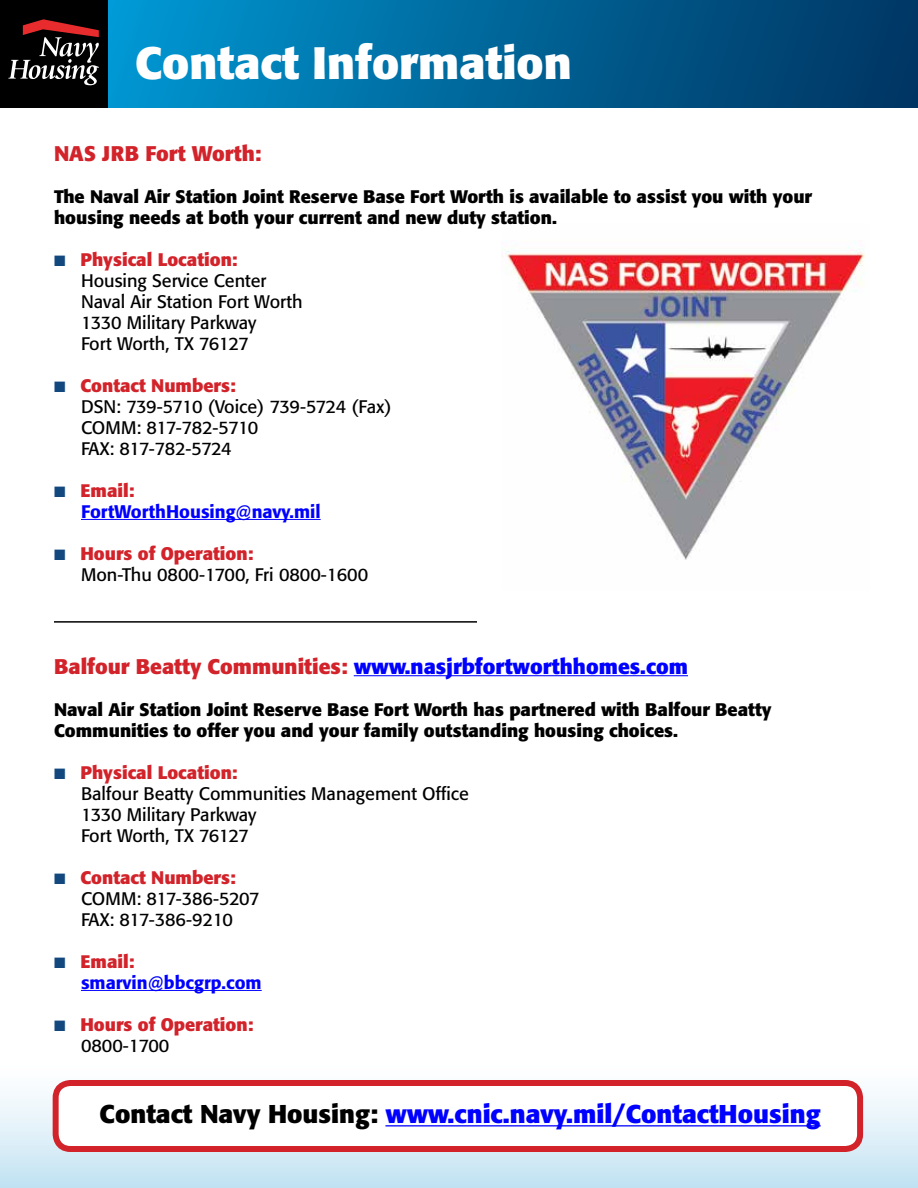
<style>
.page{position:relative;width:918px;height:1188px;background:#fff}
.page>*{position:absolute;margin:0;border:0;box-sizing:border-box;transform-origin:0 0}
.t1{font:700 45px "Formata";color:#fff}
.t2{font:700 25.5px "Formata";color:#00f}
.t3{font:700 21px "Formata";color:#00f}
.t4{font:700 21px "Formata";color:#d2232a}
.t5{font:700 18px/21px "Formata";color:#000}
.t6{font:18px/21px "Formata";color:#000}
.t7{font:18px/21px "Formata";letter-spacing:-.04em;color:#000}
.t8{font:500 18px/21px "Formata";color:#00f}
.t9{font:18px/21px "Formata";letter-spacing:-.02em;color:#000}
.t10{font:700 18px/21px "Formata";color:#d2232a}
.s1{color:#13487e}
.s2{font-weight:700;color:#d2232a}
.s3{color:#d2232a}
.s4{font-weight:400;color:#000}
.s5{color:#000}
</style>
<div class="page">
<svg style="left:108px;top:0;width:810px;height:108px;background:#006598"></svg>
<div style="left:1px;top:1062px;width:916px;height:126px;background:linear-gradient(to bottom,#fff,#c4e3f3)"></div>
<div style="left:0;top:0;width:108px;height:108px;background:#000"></div>
<svg style="left:8px;top:19px;width:91px;height:66px"></svg>
<img style="left:502px;top:242px;width:363px;height:318px">
<hr style="left:81px;top:519px;width:240px;height:1px;background:#00f">
<hr style="left:354px;top:675px;width:334px;height:1px;background:#00f">
<hr style="left:81px;top:990px;width:181px;height:1px;background:#00f">
<hr style="left:54px;top:621px;width:423px;height:2px;background:#000">
<div style="left:56px;top:1083px;width:804px;height:66px;background:#fff;border-radius:15px"></div>
<div style="left:53px;top:1080px;width:810px;height:72px;border:6px solid #d2232a;border-radius:15px"></div>
<hr style="left:385px;top:1125px;width:436px;height:1px;background:#00f">
<h1 class="t1" style="left:135px;top:34px;width:438px">Contact Information</h1>
<p class="t4" style="left:54px;top:140px;width:209px">NAS JRB Fort Worth:</p>
<p class="t5" style="left:54px;top:186px;width:760px">The Naval Air Station Joint Reserve Base Fort Worth is available to assist you with your housing needs at both your current and new duty station.</p>
<p class="t6" style="left:81px;top:249px;width:223px;text-indent:-27px"><span class="s1">■</span> <span class="s2">Physical Location:<br></span>Housing Service Center<br>Naval Air Station Fort Worth<br>1330 Military Parkway<br>Fort Worth, TX 76127</p>
<p class="t7" style="left:81px;top:375px;width:312px;text-indent:-27px"><span class="s1">■</span> <span class="s2">Contact Numbers:<br></span>DSN: 739-5710 (Voice) 739-5724 (Fax)<br>COMM: 817-782-5710<br>FAX: 817-782-5724</p>
<p class="t8" style="left:81px;top:480px;width:241px;text-indent:-27px"><span class="s1">■</span> <span class="s2">Email:<br></span>FortWorthHousing@navy.mil</p>
<p class="t6" style="left:81px;top:543px;width:289px;text-indent:-27px"><span class="s1">■</span> <span class="s2">Hours of Operation:<br></span>Mon-Thu 0800-1700, Fri 0800-1600</p>
<p class="t3" style="left:54px;top:653px;width:636px"><span class="s3">Balfour Beatty Communities:</span> www.nasjrbfortworthhomes.com</p>
<p class="t5" style="left:54px;top:699px;width:719px">Naval Air Station Joint Reserve Base Fort Worth has partnered with Balfour Beatty<br>Communities to offer you and your family outstanding housing choices.</p>
<p class="t6" style="left:81px;top:762px;width:389px;text-indent:-27px"><span class="s1">■</span> <span class="s2">Physical Location:<br></span>Balfour Beatty Communities Management Office<br>1330 Military Parkway<br>Fort Worth, TX 76127</p>
<p class="t9" style="left:81px;top:867px;width:180px;text-indent:-27px"><span class="s1">■</span> <span class="s2">Contact Numbers:<br></span>COMM: 817-386-5207<br>FAX: 817-386-9210</p>
<p class="t8" style="left:81px;top:951px;width:182px;text-indent:-27px"><span class="s1">■</span> <span class="s2">Email: </span>smarvin@bbcgrp.com</p>
<p class="t10" style="left:81px;top:1014px;width:174px;text-indent:-27px"><span class="s1">■</span> Hours of Operation:<br><span class="s4">0800-1700</span></p>
<h2 class="t2" style="left:100px;top:1098px;width:723px"><span class="s5">Contact Navy Housing:</span> www.cnic.navy.mil/ContactHousing</h2>
</div>
